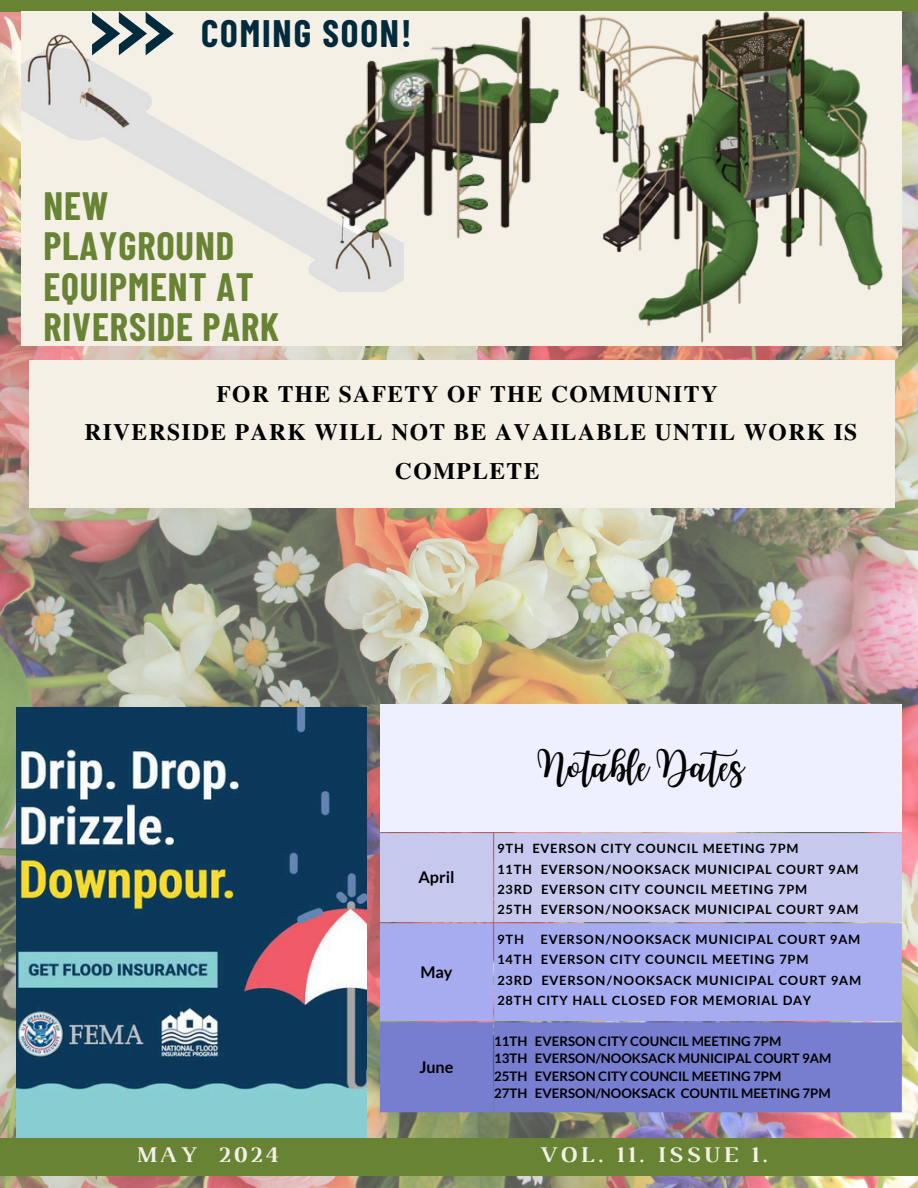
<style>
.page{position:relative;width:918px;height:1188px;background:#fff}
.page>*{position:absolute;margin:0;border:0;box-sizing:border-box;transform-origin:0 0}
.t1{font:700 38.55px/40.5px "Barlow Condensed";letter-spacing:.025em;color:#698334}
.t2{font:700 37.35px "Barlow Condensed";letter-spacing:.05em;color:#022a3d}
.t3{font:31.2px "Joshico";color:#000}
.t4{font:700 23.55px/38.2px "Te X Gyre Termes";letter-spacing:.06em;color:#000;text-align:center}
.t5{font:700 22.95px "Luthier";letter-spacing:.14em;color:#f4f0e6}
.t6{font:700 16.2px "Lato";color:#000}
.t7{font:700 13.2px "Lato";color:#000}
.t8{font:700 12.9px/20.4px "Lato";letter-spacing:.06em;color:#000}
</style>
<div class="page">
<img style="left:0;top:12px;width:918px;height:1176px">
<div style="left:29px;top:360px;width:865px;height:148px;background:#f4f0e6"></div>
<div style="left:0;top:0;width:918px;height:12px;background:#698334"></div>
<div style="left:0;top:1138px;width:918px;height:38px;background:#698334"></div>
<div style="left:380px;top:705px;width:522px;height:127px;background:#eeefff"></div>
<div style="left:380px;top:833px;width:522px;height:89px;background:#c6c9ed"></div>
<div style="left:380px;top:923px;width:522px;height:98px;background:#a6acef"></div>
<div style="left:380px;top:1022px;width:522px;height:90px;background:#777ecf"></div>
<img style="left:17px;top:708px;width:350px;height:429px">
<div style="left:22px;top:12px;width:880px;height:334px;background:#f4f0e6"></div>
<img style="left:570px;top:11px;width:327px;height:339px">
<img style="left:21px;top:12px;width:383px;height:280px">
<img style="left:324px;top:12px;width:236px;height:236px">
<p class="t2" style="left:201px;top:10px;width:212px">COMING SOON!</p>
<p class="t1" style="left:43px;top:184px;width:237px">NEW<br>PLAYGROUND<br>EQUIPMENT AT<br>RIVERSIDE PARK</p>
<p class="t4" style="left:84px;top:374px;width:774px">FOR THE SAFETY OF THE COMMUNITY<br>RIVERSIDE PARK WILL NOT BE AVAILABLE UNTIL WORK IS<br>COMPLETE</p>
<p class="t6" style="left:418px;top:867px;width:38px">April</p>
<p class="t6" style="left:420px;top:962px;width:34px">May</p>
<p class="t6" style="left:419px;top:1057px;width:36px">June</p>
<p class="t3" style="left:538px;top:740px;width:212px">Notable Dates</p>
<p class="t8" style="left:497px;top:838px;width:303px">9TH EVERSON CITY COUNCIL MEETING 7PM</p>
<p class="t8" style="left:497px;top:858px;width:36px">11TH</p>
<p class="t8" style="left:541px;top:858px;width:319px">EVERSON/NOOKSACK MUNICIPAL COURT 9AM</p>
<p class="t8" style="left:497px;top:879px;width:37px">23RD</p>
<p class="t8" style="left:541px;top:879px;width:268px">EVERSON CITY COUNCIL MEETING 7PM</p>
<p class="t8" style="left:497px;top:899px;width:36px">25TH</p>
<p class="t8" style="left:541px;top:899px;width:319px">EVERSON/NOOKSACK MUNICIPAL COURT 9AM</p>
<p class="t8" style="left:497px;top:928px;width:28px">9TH</p>
<p class="t8" style="left:541px;top:928px;width:321px">EVERSON/NOOKSACK MUNICIPAL COURT 9AM</p>
<p class="t8" style="left:497px;top:949px;width:36px">14TH</p>
<p class="t8" style="left:541px;top:949px;width:269px">EVERSON CITY COUNCIL MEETING 7PM</p>
<p class="t8" style="left:497px;top:969px;width:37px">23RD</p>
<h3 class="t8" style="left:497px;top:969px;width:365px;text-indent:44px">EVERSON/NOOKSACK MUNICIPAL COURT 9AM<br>28TH CITY HALL CLOSED FOR MEMORIAL DAY</h3>
<h1 class="t7" style="left:494px;top:1032px;width:35px">11TH</h1>
<p class="t7" style="left:535px;top:1032px;width:248px">EVERSON CITY COUNCIL MEETING 7PM</p>
<p class="t7" style="left:494px;top:1050px;width:35px">13TH</p>
<h1 class="t7" style="left:535px;top:1050px;width:298px">EVERSON/NOOKSACK MUNICIPAL COURT 9AM</h1>
<h1 class="t7" style="left:494px;top:1068px;width:35px">25TH</h1>
<h2 class="t7" style="left:535px;top:1068px;width:248px">EVERSON CITY COUNCIL MEETING 7PM</h2>
<h2 class="t7" style="left:494px;top:1085px;width:35px">27TH</h2>
<p class="t7" style="left:535px;top:1085px;width:297px">EVERSON/NOOKSACK COUNTIL MEETING 7PM</p>
<p class="t5" style="left:135px;top:1147px;width:144px">MAY 2024</p>
<p class="t5" style="left:539px;top:1147px;width:230px">VOL. 11. ISSUE 1.</p>
</div>
